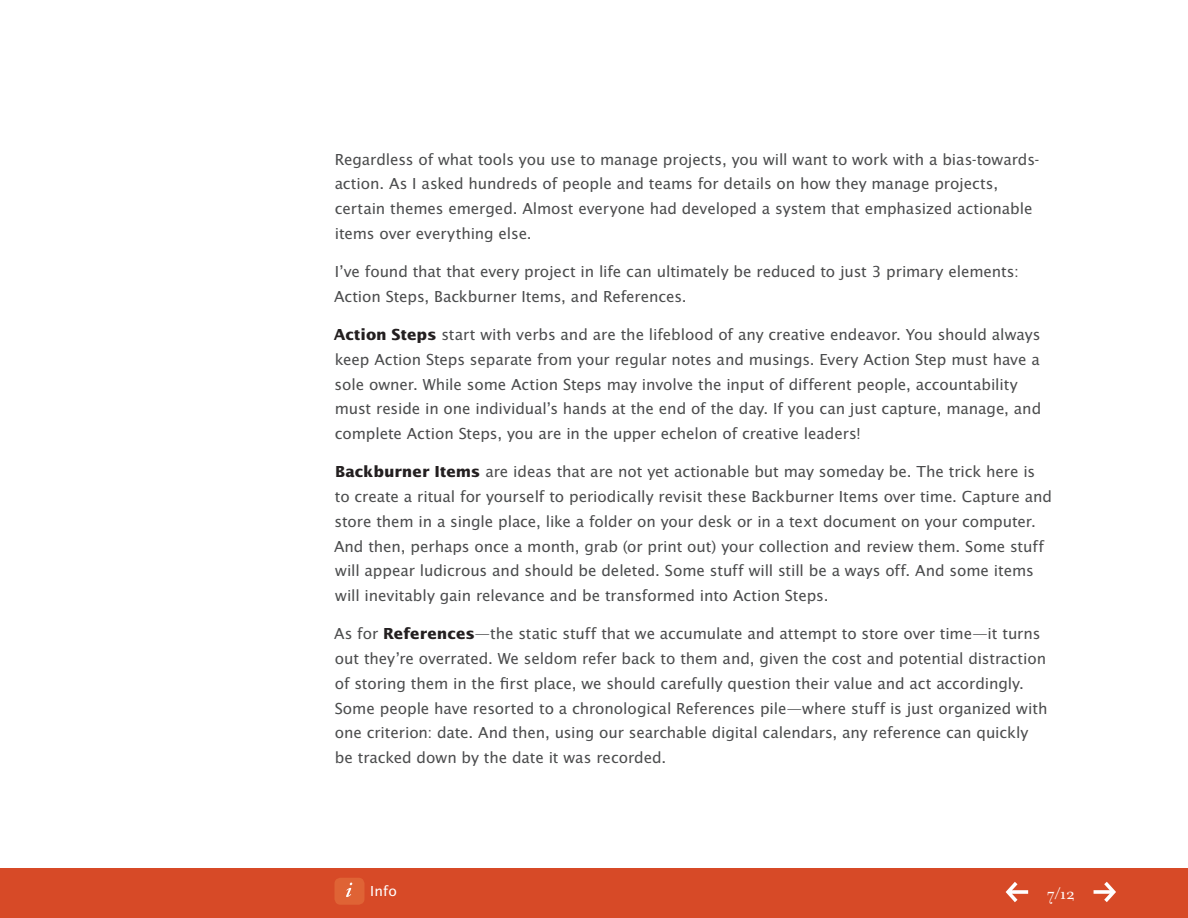
<style>
.page{position:relative;width:1188px;height:918px;background:#fff}
.page>*{position:absolute;margin:0;border:0;box-sizing:border-box;transform-origin:0 0}
.t1{font:18px "Filosofia OT";color:#fff}
.t2{font:16.5px/24.8px "Lucida Sans EFOP";letter-spacing:-.005em;color:#4b4c4d}
.t3{font:15px "Lucida Sans EFOP";color:#fff}
.s1{font-weight:700;color:#231f20}
</style>
<div class="page">
<div style="left:0;top:869px;width:1188px;height:49px;background:#d74a27"></div>
<div style="left:334px;top:878px;width:30px;height:27px;background:#df6335;border-radius:6px"></div>
<svg style="left:346px;top:883px;width:6px;height:14px"></svg>
<svg style="left:1006px;top:882px;width:22px;height:20px"></svg>
<svg style="left:1094px;top:882px;width:22px;height:20px"></svg>
<p class="t2" style="left:335px;top:148px;width:706px">Regardless of what tools you use to manage projects, you will want to work with a bias-towards&shy;action. As I asked hundreds of people and teams for details on how they manage projects, certain themes emerged. Almost everyone had developed a system that emphasized actionable items over everything else.</p>
<p class="t2" style="left:334px;top:260px;width:686px">I’ve found that that every project in life can ultimately be reduced to just 3 primary elements:<br>Action Steps, Backburner Items, and References.</p>
<p class="t2" style="left:334px;top:323px;width:709px"><span class="s1">Action Steps</span> start with verbs and are the lifeblood of any creative endeavor. You should always keep Action Steps separate from your regular notes and musings. Every Action Step must have a sole owner. While some Action Steps may involve the input of different people, accountability must reside in one individual’s hands at the end of the day. If you can just capture, manage, and complete Action Steps, you are in the upper echelon of creative leaders!</p>
<p class="t2" style="left:334px;top:460px;width:720px"><span class="s1">Backburner Items</span> are ideas that are not yet actionable but may someday be. The trick here is to create a ritual for yourself to periodically revisit these Backburner Items over time. Capture and store them in a single place, like a folder on your desk or in a text document on your computer.<br>And then, perhaps once a month, grab (or print out) your collection and review them. Some stuff will appear ludicrous and should be deleted. Some stuff will still be a ways off. And some items will inevitably gain relevance and be transformed into Action Steps.</p>
<p class="t2" style="left:334px;top:622px;width:715px">As for <span class="s1">References</span>—the static stuff that we accumulate and attempt to store over time—it turns out they’re overrated. We seldom refer back to them and, given the cost and potential distraction of storing them in the first place, we should carefully question their value and act accordingly.<br>Some people have resorted to a chronological References pile—where stuff is just organized with one criterion: date. And then, using our searchable digital calendars, any reference can quickly be tracked down by the date it was recorded.</p>
<p class="t3" style="left:370px;top:883px;width:28px">Info</p>
<p class="t1" style="left:1047px;top:884px;width:29px">7/12</p>
</div>
